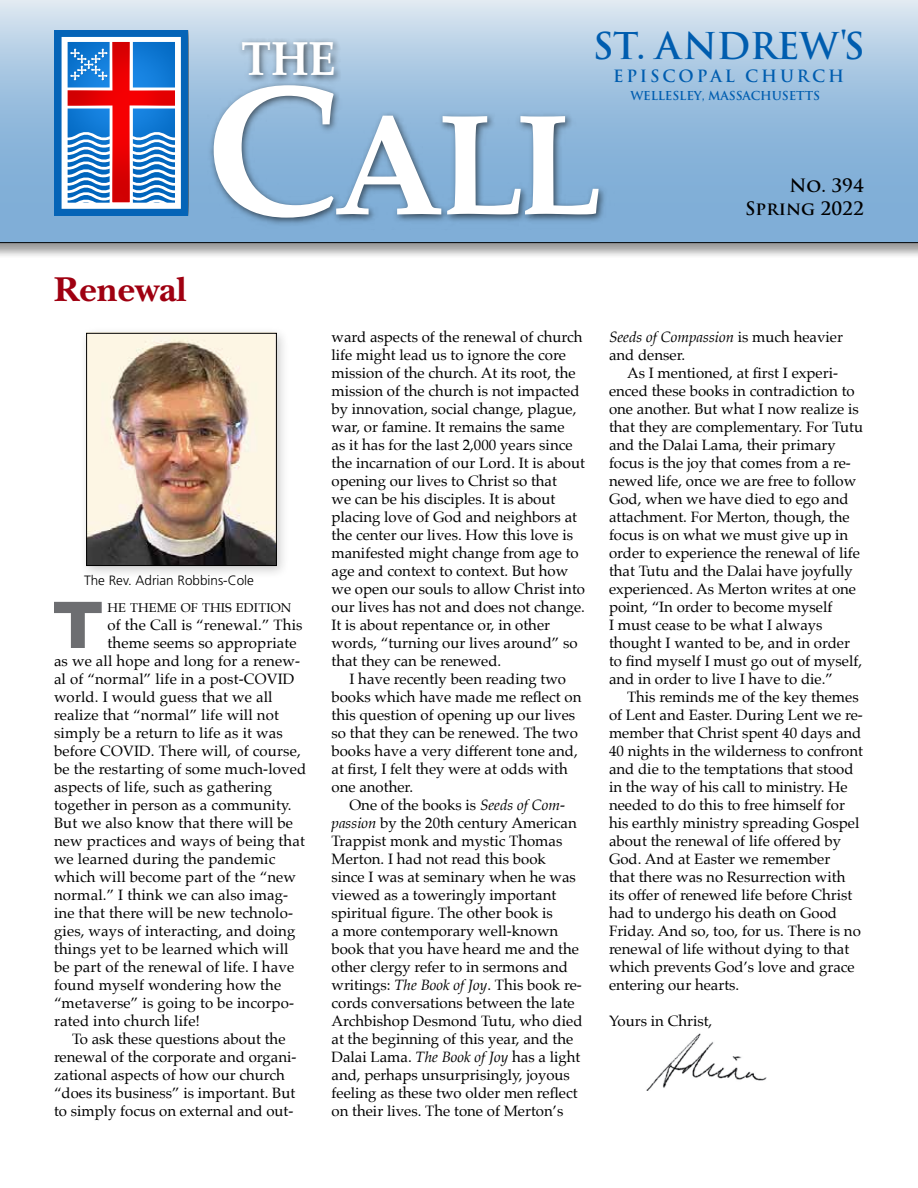
<style>
.page{position:relative;width:918px;height:1188px;background:#fff}
.page>*{position:absolute;margin:0;border:0;box-sizing:border-box;transform-origin:0 0}
.t1{font:700 144px "Palatino";color:#fff}
.t2{font:700 68.25px "Gill Sans";color:#6d6e71}
.t3{font:700 48.15px "Palatino";color:#fff;scale:.93 1}
.t4{font:700 36px "Trajan Pro";letter-spacing:-.01em;color:#005daf}
.t5{font:700 36px "New Baskerville";color:#9f0011}
.t6{font:700 18px/22.8px "Trajan Pro";color:#000;text-align:right}
.t7{font:700 16.5px "Trajan Pro";letter-spacing:.17em;color:#005daf}
.t8{font:15px/18px "Palatino";color:#000}
.t9{font:300 13.5px "Frutiger";color:#000}
.t10{font:12.75px "Palatino Roman SC850";letter-spacing:.01em;color:#000}
.t11{font:700 12px "Trajan Pro";letter-spacing:-.01em;color:#005daf}
.s1{font-size:39px}
.s2{font-size:185.85px}
.s3{font-style:italic}
</style>
<div class="page">
<div style="left:0;top:0;width:918px;height:259px;background:#000;opacity:.4"></div>
<svg style="left:0;top:0;width:918px;height:243px;background:#91b1d0"></svg>
<div style="left:79px;top:326px;width:211px;height:253px;background:#000;opacity:.2"></div>
<img style="left:88px;top:335px;width:187px;height:229px">
<div style="left:86px;top:333px;width:191px;height:233px;border:1px solid #000"></div>
<img style="left:646px;top:1033px;width:120px;height:57px">
<h3 class="t5" style="left:54px;top:268px;width:134px">Renewal</h3>
<h3 class="t4" style="left:593px;top:23px;width:273px">ST. ANDREW<span class="s1">'</span>S</h3>
<p class="t7" style="left:613px;top:66px;width:233px">EPISCOPAL CHURCH</p>
<p class="t11" style="left:630px;top:88px;width:191px">WELLESLEY, MASSACHUSETTS</p>
<h3 class="t3" style="left:241px;top:17px;width:104px">THE</h3>
<h1 class="t1" style="left:204px;top:43px;width:401px"><span class="s2">C</span>ALL</h1>
<p class="t6" style="left:745px;top:175px;width:120px">No. 394<br>Spring 2022</p>
<p class="t9" style="left:84px;top:573px;width:172px">The Rev. Adrian Robbins-Cole</p>
<h2 class="t2" style="left:52px;top:571px;width:54px">T</h2>
<p class="t10" style="left:107px;top:597px;width:186px">HE THEME OF THIS EDITION</p>
<p class="t8" style="left:107px;top:616px;width:197px">of the Call is “renewal.” This</p>
<p class="t8" style="left:107px;top:634px;width:191px">theme seems so appropriate</p>
<p class="t8" style="left:54px;top:652px;width:248px">as we all hope and long for a renew-</p>
<p class="t8" style="left:54px;top:670px;width:242px">al of “normal” life in a post-COVID</p>
<p class="t8" style="left:54px;top:688px;width:220px">world. I would guess that we all</p>
<p class="t8" style="left:54px;top:706px;width:226px">realize that “normal” life will not</p>
<p class="t8" style="left:54px;top:724px;width:230px">simply be a return to life as it was</p>
<p class="t8" style="left:54px;top:742px;width:248px">before COVID. There will, of course,</p>
<p class="t8" style="left:54px;top:760px;width:254px">be the restarting of some much-loved</p>
<p class="t8" style="left:54px;top:778px;width:220px">aspects of life, such as gathering</p>
<p class="t8" style="left:54px;top:796px;width:239px">together in person as a community.</p>
<p class="t8" style="left:54px;top:814px;width:241px">But we also know that there will be</p>
<p class="t8" style="left:54px;top:832px;width:252px">new practices and ways of being that</p>
<p class="t8" style="left:54px;top:850px;width:223px">we learned during the pandemic</p>
<p class="t8" style="left:54px;top:868px;width:244px">which will become part of the “new</p>
<p class="t8" style="left:54px;top:886px;width:236px">normal.” I think we can also imag-</p>
<p class="t8" style="left:54px;top:904px;width:241px">ine that there will be new technolo-</p>
<p class="t8" style="left:54px;top:922px;width:243px">gies, ways of interacting, and doing</p>
<p class="t8" style="left:54px;top:940px;width:236px">things yet to be learned which will</p>
<p class="t8" style="left:54px;top:958px;width:242px">be part of the renewal of life. I have</p>
<p class="t8" style="left:54px;top:976px;width:229px">found myself wondering how the</p>
<p class="t8" style="left:54px;top:994px;width:242px">“metaverse” is going to be incorpo-</p>
<p class="t8" style="left:54px;top:1012px;width:147px">rated into church life!</p>
<p class="t8" style="left:72px;top:1030px;width:215px">To ask these questions about the</p>
<p class="t8" style="left:54px;top:1048px;width:244px">renewal of the corporate and organi-</p>
<p class="t8" style="left:54px;top:1066px;width:233px">zational aspects of how our church</p>
<p class="t8" style="left:54px;top:1084px;width:243px">“does its business” is important. But</p>
<p class="t8" style="left:54px;top:1102px;width:241px">to simply focus on external and out-</p>
<p class="t8" style="left:332px;top:328px;width:255px">ward aspects of the renewal of church life might lead us to ignore the core mission of the church. At its root, the mission of the church is not impacted by innovation, social change, plague, war, or famine. It remains the same<br>as it has for the last 2,000 years since the incarnation of our Lord. It is about opening our lives to Christ so that<br>we can be his disciples. It is about placing love of God and neighbors at the center our lives. How this love is manifested might change from age to age and context to context. But how we open our souls to allow Christ into our lives has not and does not change.<br>It is about repentance or, in other words, “turning our lives around” so that they can be renewed.</p>
<p class="t8" style="left:332px;top:670px;width:251px;text-indent:18px">I have recently been reading two books which have made me reflect on this question of opening up our lives so that they can be renewed. The two books have a very different tone and, at first, I felt they were at odds with one another.</p>
<p class="t8" style="left:332px;top:796px;width:253px;text-indent:18px">One of the books is <span class="s3">Seeds of Com&shy;passion</span> by the 20th century American Trappist monk and mystic Thomas Merton. I had not read this book since I was at seminary when he was viewed as a toweringly important spiritual figure. The other book is<br>a more contemporary well-known book that you have heard me and the other clergy refer to in sermons and writings: <span class="s3">The Book of Joy</span>. This book re&shy;cords conversations between the late Archbishop Desmond Tutu, who died at the beginning of this year, and the Dalai Lama. <span class="s3">The Book of Joy</span> has a light and, perhaps unsurprisingly, joyous feeling as these two older men reflect on their lives. The tone of Merton’s</p>
<p class="t8" style="left:609px;top:328px;width:236px"><span class="s3">Seeds of Compassion</span> is much heavier and denser.</p>
<p class="t8" style="left:609px;top:364px;width:256px;text-indent:18px">As I mentioned, at first I experi&shy;enced these books in contradiction to one another. But what I now realize is that they are complementary. For Tutu and the Dalai Lama, their primary focus is the joy that comes from a re&shy;newed life, once we are free to follow God, when we have died to ego and attachment. For Merton, though, the focus is on what we must give up in order to experience the renewal of life that Tutu and the Dalai have joyfully experienced. As Merton writes at one point, “In order to become myself<br>I must cease to be what I always thought I wanted to be, and in order to find myself I must go out of myself, and in order to live I have to die.”</p>
<p class="t8" style="left:609px;top:688px;width:256px;text-indent:18px">This reminds me of the key themes of Lent and Easter. During Lent we re&shy;member that Christ spent 40 days and 40 nights in the wilderness to confront and die to the temptations that stood in the way of his call to ministry. He needed to do this to free himself for his earthly ministry spreading Gospel about the renewal of life offered by God. And at Easter we remember<br>that there was no Resurrection with its offer of renewed life before Christ had to undergo his death on Good Friday. And so, too, for us. There is no renewal of life without dying to that which prevents God’s love and grace entering our hearts.</p>
<p class="t8" style="left:609px;top:1012px;width:105px">Yours in Christ,</p>
</div>
